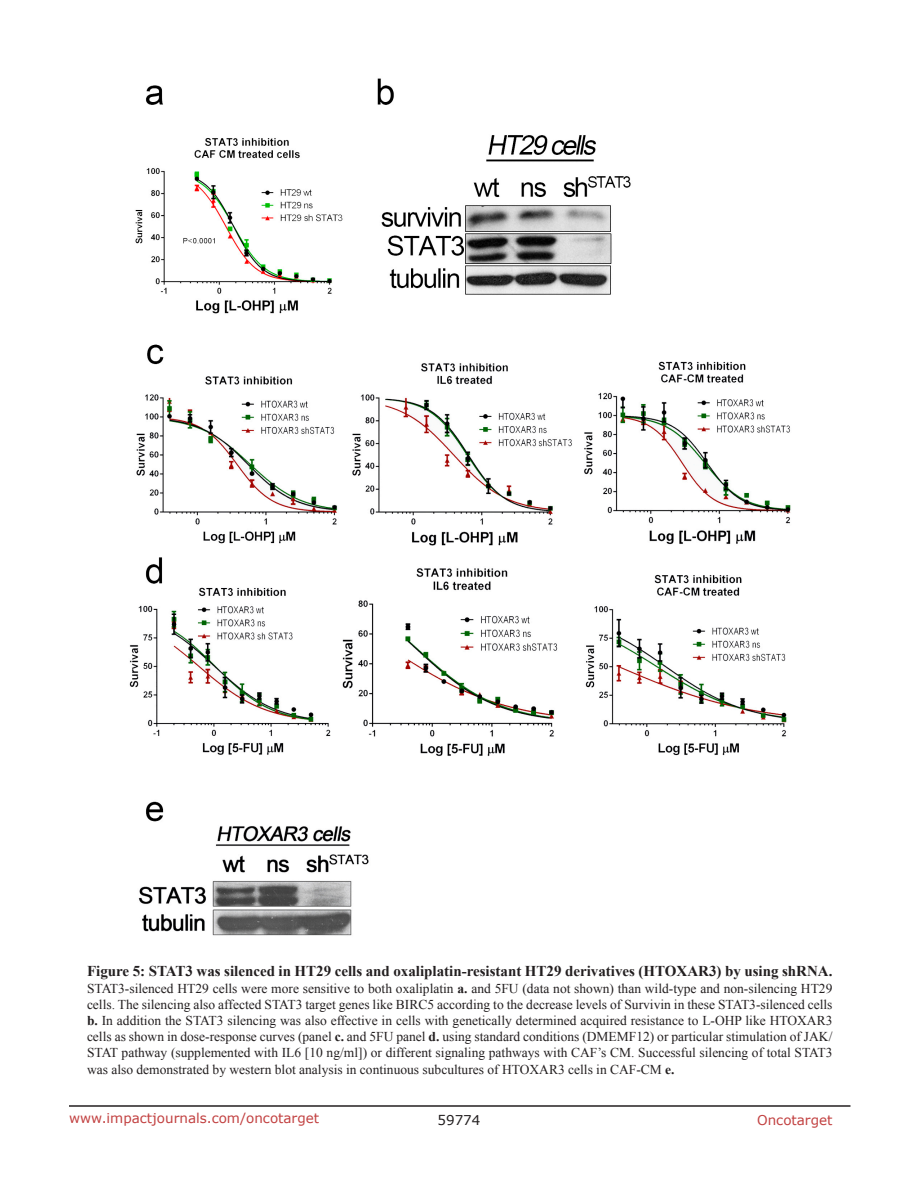
<style>
.page{position:relative;width:918px;height:1188px;background:#fff}
.page>*{position:absolute;margin:0;border:0;box-sizing:border-box;transform-origin:0 0}
.figuretext{font:700 15px "Times New Roman";color:#231f20}
.figuretext-2{font:13.5px/16.2px "Times New Roman";color:#231f20;text-align:justify}
.t1{font:13.5px "Verdana";color:#c24141}
.t2{font:13.5px "Verdana";color:#231f20}
.s1{font-weight:700}
</style>
<div class="page">
<hr style="left:69px;top:1105px;width:781px;height:2px;background:#231f20">
<img style="left:129px;top:78px;width:662px;height:858px">
<p class="figuretext" style="left:87px;top:961px;width:747px">Figure 5: STAT3 was silenced in HT29 cells and oxaliplatin-resistant HT29 derivatives (HTOXAR3) by using shRNA.</p>
<p class="figuretext-2" style="left:87px;top:980px;width:747px">STAT3-silenced HT29 cells were more sensitive to both oxaliplatin <span class="s1">a.</span> and 5FU (data not shown) than wild-type and non-silencing HT29 cells. The silencing also affected STAT3 target genes like BIRC5 according to the decrease levels of Survivin in these STAT3-silenced cells <span class="s1">b.</span> In addition the STAT3 silencing was also effective in cells with genetically determined acquired resistance to L-OHP like HTOXAR3 cells as shown in dose-response curves (panel <span class="s1">c.</span> and 5FU panel <span class="s1">d.</span> using standard conditions (DMEMF12) or particular stimulation of JAK/ STAT pathway (supplemented with IL6 [10 ng/ml]) or different signaling pathways with CAF’s CM. Successful silencing of total STAT3 was also demonstrated by western blot analysis in continuous subcultures of HTOXAR3 cells in CAF-CM <span class="s1">e.</span></p>
<p class="t1" style="left:69px;top:1109px;width:252px">www.impactjournals.com/oncotarget</p>
<p class="t2" style="left:438px;top:1111px;width:44px">59774</p>
<p class="t1" style="left:757px;top:1111px;width:77px">Oncotarget</p>
</div>
